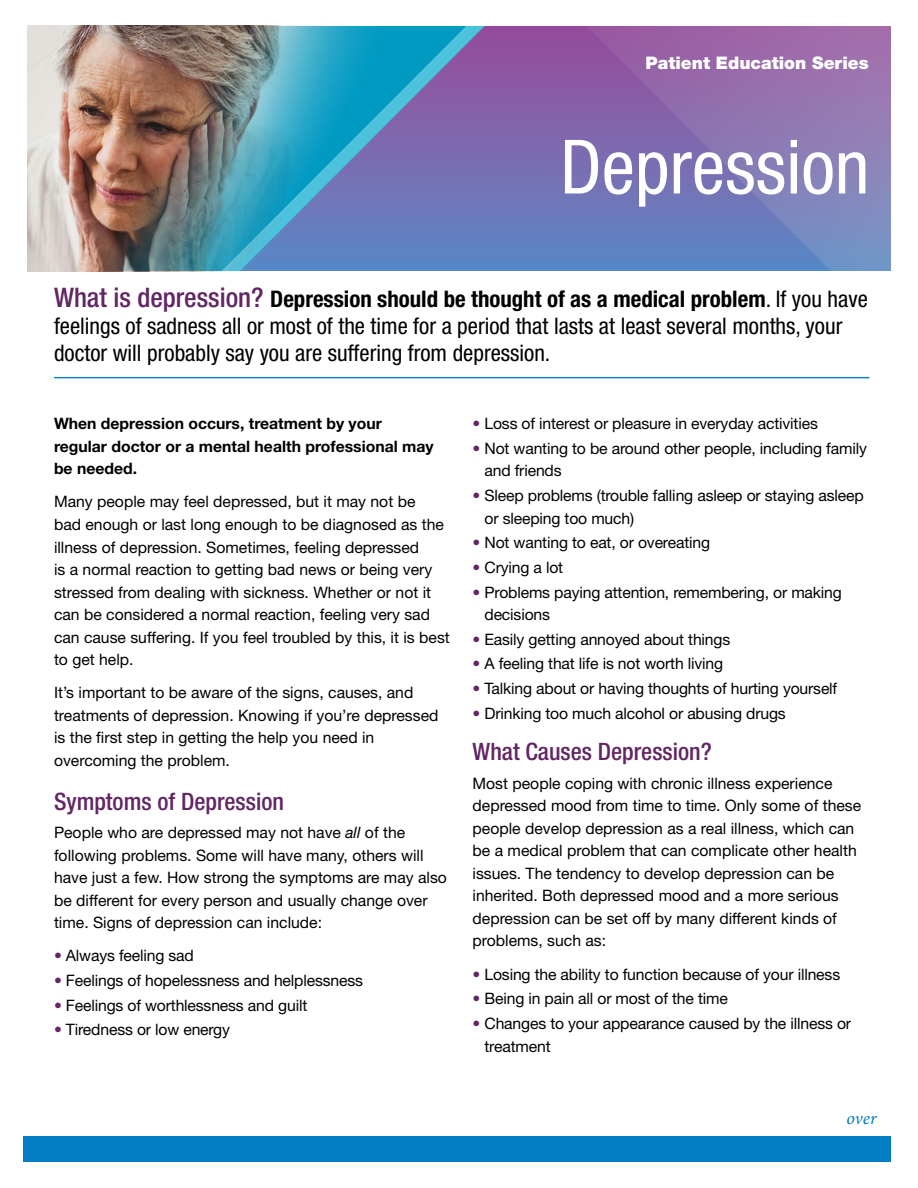
<style>
.page{position:relative;width:918px;height:1188px;background:#fff}
.page>*{position:absolute;margin:0;border:0;box-sizing:border-box;transform-origin:0 0}
.t1{font:condensed 75px "Helvetica Neue";color:#fff}
.t2{font:500 condensed 24px "Helvetica Neue";color:#612663}
.t3{font:condensed 22.8px/27px "Helvetica Neue";color:#000}
.t4{font:italic 18px "Minion Pro";color:#0079c1}
.t5{font:900 17.4px "Helvetica Neue";color:#fff}
.t6{font:15.75px/22.5px "Helvetica Neue";color:#000}
.t7{font:700 15.75px/22.5px "Helvetica Neue";color:#000}
.s1{font-weight:500;font-size:27px;color:#612663}
.s2{font-weight:700}
.s3{font-style:italic}
.s4{color:#612663}
</style>
<div class="page">
<hr style="left:54px;top:377px;width:816px;height:1px;background:#1387c6">
<svg style="left:558px;top:26px;width:333px;height:353px;background:#887bb7"></svg>
<svg style="left:407px;top:26px;width:157px;height:245px;background:#7270b3"></svg>
<div style="left:0;top:271px;width:918px;height:94px;background:#fff"></div>
<div style="left:23px;top:1137px;width:868px;height:25px;background:#007dc3"></div>
<img style="left:27px;top:26px;width:380px;height:245px">
<p class="t5" style="left:646px;top:52px;width:225px">Patient Education Series</p>
<h1 class="t1" style="left:560px;top:124px;width:311px">Depression</h1>
<p class="t3" style="left:54px;top:286px;width:815px"><span class="s1">What is depression?</span> <span class="s2">Depression should be thought of as a medical problem</span>. If you have feelings of sadness all or most of the time for a period that lasts at least several months, your doctor will probably say you are suffering from depression.</p>
<p class="t7" style="left:54px;top:412px;width:381px">When depression occurs, treatment by your regular doctor or a mental health professional may be needed.</p>
<p class="t6" style="left:54px;top:490px;width:397px">Many people may feel depressed, but it may not be<br>bad enough or last long enough to be diagnosed as the illness of depression. Sometimes, feeling depressed<br>is a normal reaction to getting bad news or being very stressed from dealing with sickness. Whether or not it can be considered a normal reaction, feeling very sad can cause suffering. If you feel troubled by this, it is best to get help.</p>
<p class="t6" style="left:54px;top:681px;width:386px">It’s important to be aware of the signs, causes, and treatments of depression. Knowing if you’re depressed is the first step in getting the help you need in overcoming the problem.</p>
<h2 class="t2" style="left:54px;top:787px;width:232px">Symptoms of Depression</h2>
<p class="t6" style="left:54px;top:821px;width:394px">People who are depressed may not have <span class="s3">all</span> of the following problems. Some will have many, others will have just a few. How strong the symptoms are may also be different for every person and usually change over time. Signs of depression can include:</p>
<p class="t6" style="left:54px;top:944px;width:141px"><span class="s4">•</span> Always feeling sad</p>
<p class="t6" style="left:54px;top:969px;width:311px"><span class="s4">•</span> Feelings of hopelessness and helplessness</p>
<p class="t6" style="left:54px;top:994px;width:255px"><span class="s4">•</span> Feelings of worthlessness and guilt</p>
<p class="t6" style="left:54px;top:1018px;width:178px"><span class="s4">•</span> Tiredness or low energy</p>
<p class="t6" style="left:473px;top:412px;width:347px"><span class="s4">•</span> Loss of interest or pleasure in everyday activities</p>
<p class="t6" style="left:484px;top:437px;width:384px;text-indent:-12px"><span class="s4">•</span> Not wanting to be around other people, including family and friends</p>
<p class="t6" style="left:484px;top:484px;width:381px;text-indent:-12px"><span class="s4">•</span> Sleep problems (trouble falling asleep or staying asleep or sleeping too much)</p>
<p class="t6" style="left:473px;top:531px;width:239px"><span class="s4">•</span> Not wanting to eat, or overeating</p>
<p class="t6" style="left:473px;top:556px;width:92px"><span class="s4">•</span> Crying a lot</p>
<p class="t6" style="left:484px;top:581px;width:359px;text-indent:-12px"><span class="s4">•</span> Problems paying attention, remembering, or making decisions</p>
<p class="t6" style="left:473px;top:628px;width:259px"><span class="s4">•</span> Easily getting annoyed about things</p>
<p class="t6" style="left:473px;top:652px;width:252px"><span class="s4">•</span> A feeling that life is not worth living</p>
<p class="t6" style="left:473px;top:677px;width:366px"><span class="s4">•</span> Talking about or having thoughts of hurting yourself</p>
<p class="t6" style="left:473px;top:702px;width:315px"><span class="s4">•</span> Drinking too much alcohol or abusing drugs</p>
<h2 class="t2" style="left:473px;top:738px;width:241px">What Causes Depression?</h2>
<p class="t6" style="left:473px;top:772px;width:390px">Most people coping with chronic illness experience depressed mood from time to time. Only some of these people develop depression as a real illness, which can be a medical problem that can complicate other health issues. The tendency to develop depression can be inherited. Both depressed mood and a more serious depression can be set off by many different kinds of problems, such as:</p>
<p class="t6" style="left:473px;top:963px;width:369px"><span class="s4">•</span> Losing the ability to function because of your illness</p>
<p class="t6" style="left:473px;top:987px;width:257px"><span class="s4">•</span> Being in pain all or most of the time</p>
<p class="t6" style="left:484px;top:1012px;width:368px;text-indent:-12px"><span class="s4">•</span> Changes to your appearance caused by the illness or treatment</p>
<p class="t4" style="left:847px;top:1106px;width:31px">over</p>
</div>
